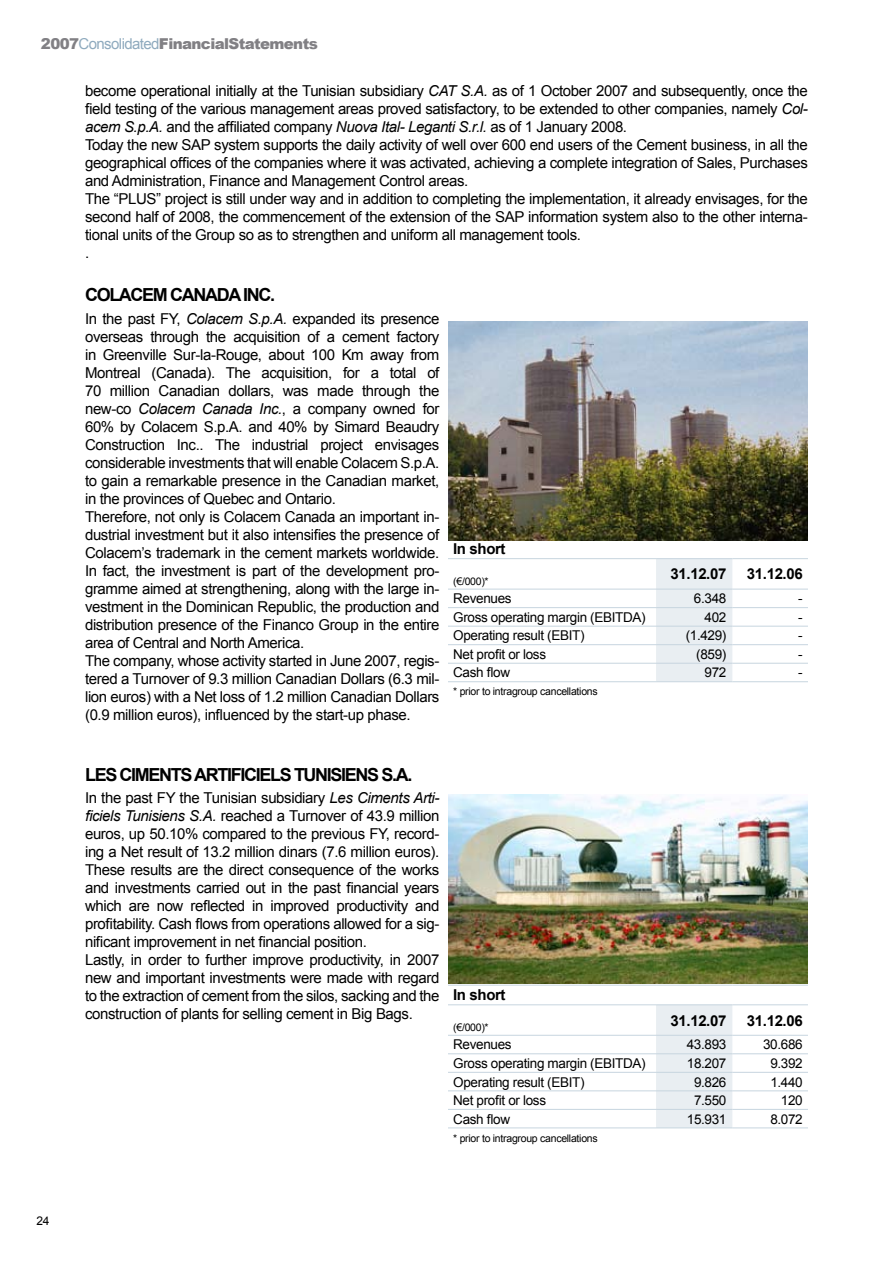
<style>
.page{position:relative;width:893px;height:1263px;background:#fff}
.page>*{position:absolute;margin:0;border:0;box-sizing:border-box;transform-origin:0 0}
.t1{font:700 18px "Arial";letter-spacing:-.075em;color:#000}
.t2{font:15px/18px "Arial";letter-spacing:-.025em;color:#000}
.t3{font:700 15px "Arial";letter-spacing:-.025em;color:#000}
.t4{font:900 15px "Arial";letter-spacing:-.04em;color:#818084}
.t5{font:13.5px "Arial";letter-spacing:-.025em;color:#000}
.t6{font:12px "Arial";color:#000}
.t7{font:10.5px "Arial";letter-spacing:-.025em;color:#000}
.s1{font-weight:400;color:#8faabe}
.s2{font-style:italic}
</style>
<div class="page">
<svg style="left:448px;top:540px;width:360px;height:1px"></svg>
<svg style="left:448px;top:559px;width:360px;height:124px"></svg>
<hr style="left:448px;top:589px;width:208px;height:1px;background:#c7d5df">
<hr style="left:732px;top:589px;width:76px;height:1px;background:#c7d5df">
<hr style="left:448px;top:607px;width:208px;height:1px;background:#c7d5df">
<hr style="left:656px;top:607px;width:76px;height:1px;background:#c7d5df">
<hr style="left:732px;top:607px;width:76px;height:1px;background:#c7d5df">
<hr style="left:448px;top:626px;width:208px;height:1px;background:#c7d5df">
<hr style="left:656px;top:626px;width:76px;height:1px;background:#c7d5df">
<hr style="left:732px;top:626px;width:76px;height:1px;background:#c7d5df">
<hr style="left:448px;top:644px;width:208px;height:1px;background:#c7d5df">
<hr style="left:656px;top:644px;width:76px;height:1px;background:#c7d5df">
<hr style="left:732px;top:644px;width:76px;height:1px;background:#c7d5df">
<hr style="left:448px;top:663px;width:208px;height:1px;background:#c7d5df">
<hr style="left:656px;top:663px;width:76px;height:1px;background:#c7d5df">
<hr style="left:732px;top:663px;width:76px;height:1px;background:#c7d5df">
<hr style="left:448px;top:681px;width:208px;height:1px;background:#c7d5df">
<hr style="left:656px;top:681px;width:76px;height:1px;background:#c7d5df">
<hr style="left:732px;top:681px;width:76px;height:1px;background:#c7d5df">
<hr style="left:448px;top:558px;width:208px;height:1px;background:#c7d5df">
<hr style="left:656px;top:558px;width:76px;height:1px;background:#c7d5df">
<hr style="left:732px;top:558px;width:76px;height:1px;background:#c7d5df">
<hr style="left:656px;top:589px;width:76px;height:1px;background:#c7d5df">
<img style="left:448px;top:321px;width:360px;height:219px">
<svg style="left:448px;top:1005px;width:360px;height:124px"></svg>
<hr style="left:448px;top:1035px;width:208px;height:1px;background:#c7d5df">
<hr style="left:448px;top:1053px;width:208px;height:1px;background:#c7d5df">
<hr style="left:656px;top:1053px;width:76px;height:1px;background:#c7d5df">
<hr style="left:732px;top:1053px;width:76px;height:1px;background:#c7d5df">
<hr style="left:448px;top:1072px;width:208px;height:1px;background:#c7d5df">
<hr style="left:656px;top:1072px;width:76px;height:1px;background:#c7d5df">
<hr style="left:732px;top:1072px;width:76px;height:1px;background:#c7d5df">
<hr style="left:448px;top:1090px;width:208px;height:1px;background:#c7d5df">
<hr style="left:656px;top:1090px;width:76px;height:1px;background:#c7d5df">
<hr style="left:732px;top:1090px;width:76px;height:1px;background:#c7d5df">
<hr style="left:448px;top:1109px;width:208px;height:1px;background:#c7d5df">
<hr style="left:656px;top:1109px;width:76px;height:1px;background:#c7d5df">
<hr style="left:732px;top:1109px;width:76px;height:1px;background:#c7d5df">
<hr style="left:448px;top:1127px;width:208px;height:1px;background:#c7d5df">
<hr style="left:656px;top:1127px;width:76px;height:1px;background:#c7d5df">
<hr style="left:732px;top:1127px;width:76px;height:1px;background:#c7d5df">
<hr style="left:732px;top:1035px;width:76px;height:1px;background:#c7d5df">
<hr style="left:448px;top:985px;width:208px;height:1px;background:#c7d5df">
<hr style="left:656px;top:985px;width:76px;height:1px;background:#c7d5df">
<hr style="left:732px;top:985px;width:76px;height:1px;background:#c7d5df">
<hr style="left:448px;top:1004px;width:208px;height:1px;background:#c7d5df">
<hr style="left:656px;top:1004px;width:76px;height:1px;background:#c7d5df">
<hr style="left:732px;top:1004px;width:76px;height:1px;background:#c7d5df">
<hr style="left:656px;top:1035px;width:76px;height:1px;background:#c7d5df">
<img style="left:448px;top:794px;width:360px;height:190px">
<p class="t4" style="left:41px;top:33px;width:278px">2007<span class="s1">Consolidated</span>FinancialStatements</p>
<p class="t2" style="left:85px;top:82px;width:724px">become operational initially at the Tunisian subsidiary <span class="s2">CAT S.A.</span> as of 1 October 2007 and subsequently, once the field testing of the various management areas proved satisfactory, to be extended to other companies, namely <span class="s2">Col&shy;acem S.p.A.</span> and the affiliated company <span class="s2">Nuova Ital- Leganti S.r.l.</span> as of 1 January 2008.<br>Today the new SAP system supports the daily activity of well over 600 end users of the Cement business, in all the geographical offices of the companies where it was activated, achieving a complete integration of Sales, Purchases and Administration, Finance and Management Control areas.<br>The “PLUS” project is still under way and in addition to completing the implementation, it already envisages, for the second half of 2008, the commencement of the extension of the SAP information system also to the other interna&shy;tional units of the Group so as to strengthen and uniform all management tools.<br>.</p>
<p class="t1" style="left:85px;top:283px;width:192px">COLACEM CANADA INC.</p>
<p class="t2" style="left:85px;top:310px;width:356px">In the past FY, <span class="s2">Colacem S.p.A.</span> expanded its presence overseas through the acquisition of a cement factory in Greenville Sur-la-Rouge, about 100 Km away from Montreal (Canada). The acquisition, for a total of 70 million Canadian dollars, was made through the new-co <span class="s2">Colacem Canada Inc.</span>, a company owned for 60% by Colacem S.p.A. and 40% by Simard Beaudry Construction Inc.. The industrial project envisages considerable investments that will enable Colacem S.p.A. to gain a remarkable presence in the Canadian market, in the provinces of Quebec and Ontario.<br>Therefore, not only is Colacem Canada an important in&shy;dustrial investment but it also intensifies the presence of Colacem’s trademark in the cement markets worldwide.<br>In fact, the investment is part of the development pro&shy;gramme aimed at strengthening, along with the large in&shy;vestment in the Dominican Republic, the production and distribution presence of the Financo Group in the entire area of Central and North America.<br>The company, whose activity started in June 2007, regis&shy;tered a Turnover of 9.3 million Canadian Dollars (6.3 mil&shy;lion euros) with a Net loss of 1.2 million Canadian Dollars (0.9 million euros), influenced by the start-up phase.</p>
<p class="t3" style="left:453px;top:539px;width:54px">IN SHORT</p>
<p class="t7" style="left:453px;top:574px;width:37px">(€/000)*</p>
<p class="t3" style="left:671px;top:564px;width:57px">31.12.07</p>
<p class="t3" style="left:747px;top:564px;width:57px">31.12.06</p>
<p class="t5" style="left:453px;top:589px;width:60px">Revenues</p>
<p class="t5" style="left:694px;top:589px;width:34px">6.348</p>
<p class="t5" style="left:798px;top:589px;width:6px">-</p>
<p class="t5" style="left:453px;top:608px;width:194px">Gross operating margin (EBITDA)</p>
<p class="t5" style="left:705px;top:608px;width:23px">402</p>
<p class="t5" style="left:798px;top:608px;width:6px">-</p>
<p class="t5" style="left:453px;top:626px;width:133px">Operating result (EBIT)</p>
<p class="t5" style="left:686px;top:626px;width:42px">(1.429)</p>
<p class="t5" style="left:798px;top:626px;width:6px">-</p>
<p class="t5" style="left:453px;top:645px;width:94px">Net profit or loss</p>
<p class="t5" style="left:696px;top:645px;width:32px">(859)</p>
<p class="t5" style="left:798px;top:645px;width:6px">-</p>
<p class="t5" style="left:453px;top:663px;width:58px">Cash flow</p>
<p class="t5" style="left:705px;top:663px;width:23px">972</p>
<p class="t5" style="left:798px;top:663px;width:6px">-</p>
<p class="t7" style="left:453px;top:684px;width:146px">* prior to intragroup cancellations</p>
<p class="t6" style="left:37px;top:1213px;width:15px">24</p>
<p class="t1" style="left:85px;top:763px;width:58px">LES CIMENTS</p>
<p class="t1" style="left:194px;top:763px;width:22px">ARTIFICIELS</p>
<p class="t1" style="left:294px;top:763px;width:20px">TUNISIENS</p>
<p class="t1" style="left:381px;top:763px;width:32px">S.A.</p>
<p class="t2" style="left:85px;top:789px;width:356px">In the past FY the Tunisian subsidiary <span class="s2">Les Ciments Arti&shy;ficiels Tunisiens S.A.</span> reached a Turnover of 43.9 million euros, up 50.10% compared to the previous FY, record&shy;ing a Net result of 13.2 million dinars (7.6 million euros).<br>These results are the direct consequence of the works and investments carried out in the past financial years which are now reflected in improved productivity and profitability. Cash flows from operations allowed for a sig&shy;nificant improvement in net financial position.<br>Lastly, in order to further improve productivity, in 2007 new and important investments were made with regard to the extraction of cement from the silos, sacking and the construction of plants for selling cement in Big Bags.</p>
<p class="t3" style="left:453px;top:985px;width:54px">IN SHORT</p>
<p class="t7" style="left:453px;top:1020px;width:37px">(€/000)*</p>
<p class="t3" style="left:671px;top:1010px;width:57px">31.12.07</p>
<p class="t3" style="left:747px;top:1010px;width:57px">31.12.06</p>
<p class="t5" style="left:453px;top:1035px;width:60px">Revenues</p>
<p class="t5" style="left:687px;top:1035px;width:41px">43.893</p>
<p class="t5" style="left:763px;top:1035px;width:41px">30.686</p>
<p class="t5" style="left:453px;top:1054px;width:194px">Gross operating margin (EBITDA)</p>
<p class="t5" style="left:687px;top:1054px;width:41px">18.207</p>
<p class="t5" style="left:770px;top:1054px;width:34px">9.392</p>
<p class="t5" style="left:453px;top:1072px;width:133px">Operating result (EBIT)</p>
<p class="t5" style="left:694px;top:1072px;width:34px">9.826</p>
<p class="t5" style="left:770px;top:1072px;width:34px">1.440</p>
<p class="t5" style="left:453px;top:1091px;width:94px">Net profit or loss</p>
<p class="t5" style="left:694px;top:1091px;width:34px">7.550</p>
<p class="t5" style="left:781px;top:1091px;width:23px">120</p>
<p class="t5" style="left:453px;top:1109px;width:58px">Cash flow</p>
<p class="t5" style="left:687px;top:1109px;width:41px">15.931</p>
<p class="t5" style="left:770px;top:1109px;width:34px">8.072</p>
<p class="t7" style="left:453px;top:1131px;width:146px">* prior to intragroup cancellations</p>
</div>
